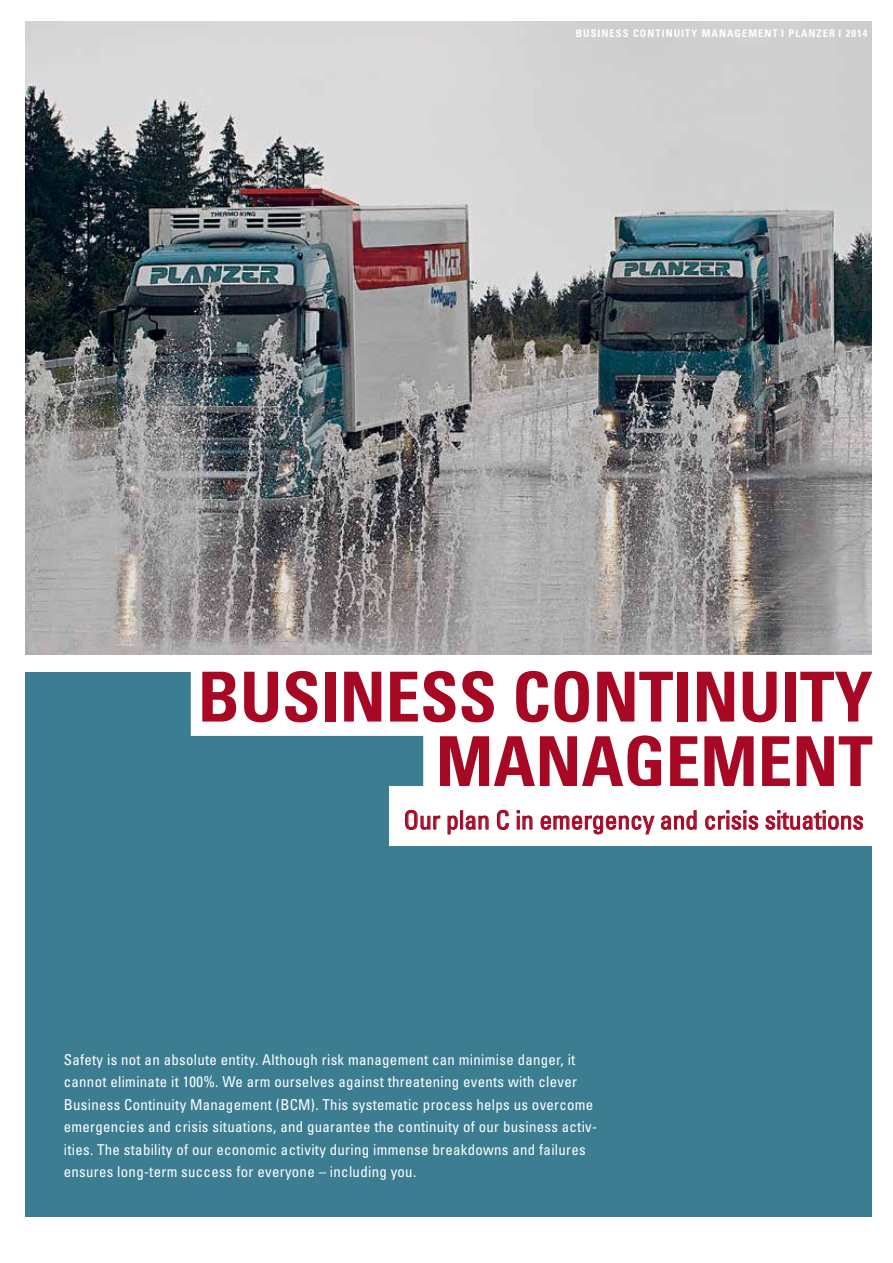
<style>
.page{position:relative;width:893px;height:1263px;background:#fff}
.page>*{position:absolute;margin:0;border:0;box-sizing:border-box;transform-origin:0 0}
.t1{font:700 condensed 69px/64.5px "Univers LT Std";color:#a70925;text-align:right}
.t2{font:condensed 25.5px "Univers";color:#a70925}
.t3{font:condensed 15px/22.5px "Univers";letter-spacing:.02em;color:#fff}
.t4{font:700 condensed 10.5px "Univers LT Std";letter-spacing:.1em;color:#fff}
</style>
<div class="page">
<div style="left:26px;top:672px;width:846px;height:544px;background:#3c7d91"></div>
<div style="left:191px;top:650px;width:682px;height:86px;background:#fff"></div>
<div style="left:423px;top:714px;width:450px;height:86px;background:#fff"></div>
<div style="left:390px;top:787px;width:486px;height:59px;background:#fff"></div>
<svg style="left:405px;top:810px;width:35px;height:20px"></svg>
<svg style="left:447px;top:815px;width:11px;height:19px"></svg>
<div style="left:460px;top:810px;width:3px;height:19px;border:1px solid #a70925"></div>
<svg style="left:465px;top:815px;width:24px;height:15px"></svg>
<svg style="left:497px;top:810px;width:12px;height:20px"></svg>
<svg style="left:517px;top:810px;width:16px;height:20px"></svg>
<svg style="left:541px;top:815px;width:114px;height:19px"></svg>
<svg style="left:661px;top:810px;width:36px;height:20px"></svg>
<svg style="left:705px;top:810px;width:53px;height:20px"></svg>
<svg style="left:765px;top:810px;width:98px;height:20px"></svg>
<img style="left:26px;top:21px;width:846px;height:634px">
<p class="t4" style="left:576px;top:26px;width:293px">BUSINESS CONTINUITY MANAGEMENT I PLANZER I 2014</p>
<h1 class="t1" style="left:198px;top:664px;width:676px">BUSINESS CONTINUITY<br>MANAGEMENT</h1>
<h2 class="t2" style="left:404px;top:804px;width:462px">Our plan C in emergency and crisis situations</h2>
<p class="t3" style="left:64px;top:1048px;width:535px">Safety is not an absolute entity. Although risk management can minimise danger, it cannot eliminate it 100%. We arm ourselves against threatening events with clever Business Continuity Management (BCM). This systematic process helps us overcome emergencies and crisis situations, and guarantee the continuity of our business activ&shy;ities. The stability of our economic activity during immense breakdowns and failures ensures long-term success for everyone – including you.</p>
</div>
